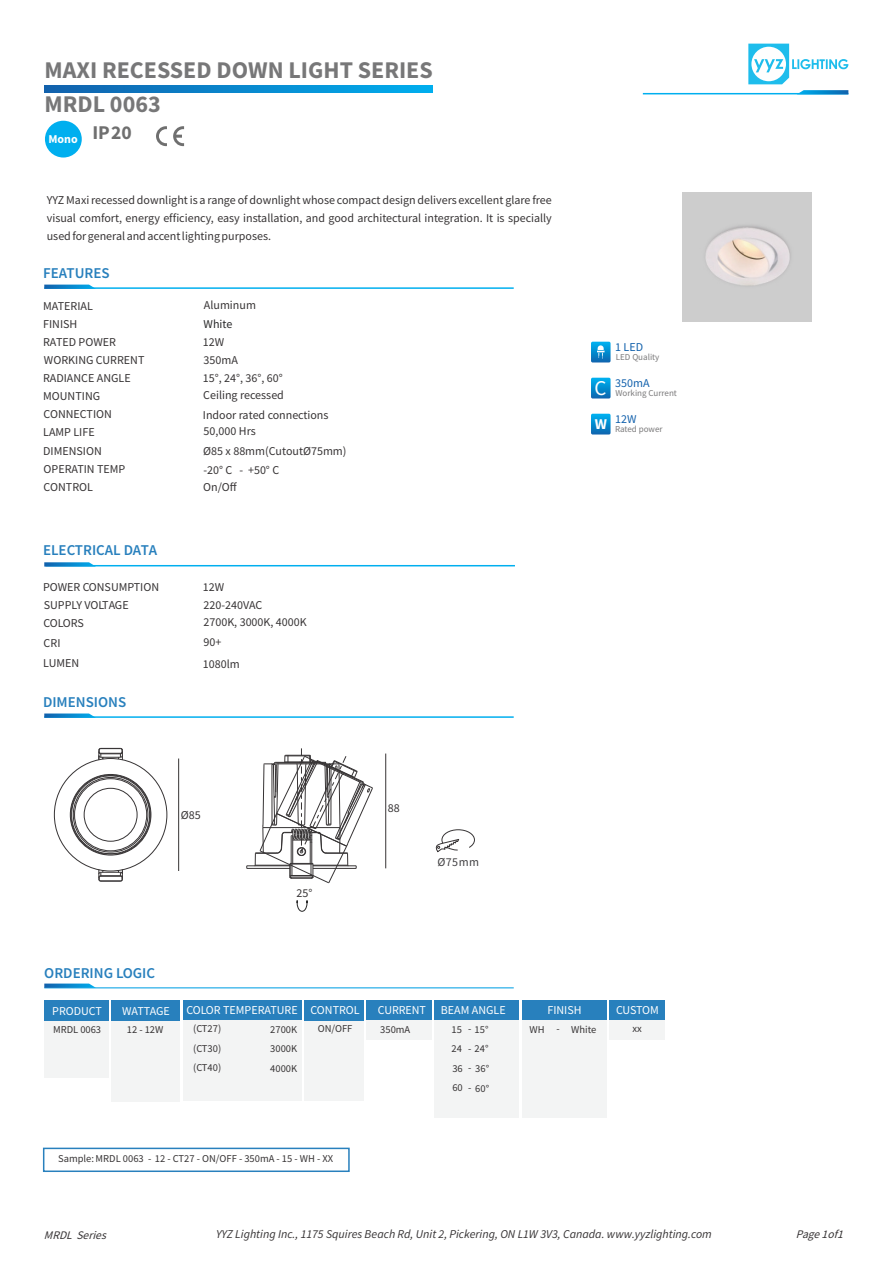
<style>
.page{position:relative;width:893px;height:1262px;background:#fff}
.page>*{position:absolute;margin:0;border:0;box-sizing:border-box;transform-origin:0 0}
.t1{font:700 24px "Source Sans Pro";color:#777778}
.t2{font:21px "Source Sans Pro";color:#fefefe}
.t3{font:600 15px "Source Sans Pro";color:#2880bd}
.t4{font:12px/18.1px "Source Sans Pro";color:#373435}
.t5{font:italic 12px "Source Sans Pro";color:#373435}
.t6{font:12px "Source Sans Pro";color:#fefefe}
.t7{font:12px "Source Sans Pro";color:#1261ac}
.t8{font:700 12px "Source Sans Pro";color:#fefefe}
.t9{font:12px "Source Sans Pro";letter-spacing:.04em;color:#414042}
.t10{font:12px "Source Sans Pro";color:#282829}
.t11{font:italic 11.55px "Source Sans Pro";color:#373435}
.t12{font:10.5px/19.5px "Source Sans Pro";color:#373435}
.t13{font:9px "Source Sans Pro";color:#7b7a7b}
</style>
<div class="page">
<img style="left:682px;top:192px;width:129px;height:129px">
<svg style="left:748px;top:44px;width:100px;height:40px"></svg>
<hr style="left:643px;top:93px;width:205px;height:1px;background:#00afef">
<svg style="left:796px;top:90px;width:52px;height:4px"></svg>
<div style="left:591px;top:342px;width:19px;height:20px;background:linear-gradient(to bottom,#00b1f0,#096bb4);border-radius:2px"></div>
<svg style="left:597px;top:345px;width:7px;height:14px"></svg>
<div style="left:591px;top:378px;width:19px;height:20px;background:linear-gradient(to bottom,#00b1f0,#096bb3);border-radius:2px"></div>
<div style="left:591px;top:414px;width:19px;height:20px;background:linear-gradient(to bottom,#00b1f0,#096bb4);border-radius:2px"></div>
<svg style="left:156px;top:126px;width:11px;height:20px"></svg>
<svg style="left:173px;top:126px;width:11px;height:20px"></svg>
<div style="left:45px;top:121px;width:37px;height:36px;background:#00afef;border-radius:50%"></div>
<hr style="left:44px;top:987px;width:469px;height:1px;background:#4fbdec">
<svg style="left:44px;top:983px;width:51px;height:4px"></svg>
<div style="left:43px;top:1147px;width:307px;height:25px;border:2px solid #2880bd"></div>
<div style="left:304px;top:1020px;width:60px;height:80px;background:#f3f4f4"></div>
<div style="left:112px;top:1020px;width:68px;height:81px;background:#f3f4f4"></div>
<div style="left:44px;top:1020px;width:65px;height:57px;background:#f3f4f4"></div>
<div style="left:304px;top:1000px;width:60px;height:20px;background:#2880bd"></div>
<div style="left:112px;top:1000px;width:68px;height:21px;background:#2880bd"></div>
<div style="left:44px;top:1000px;width:65px;height:21px;background:#2880bd"></div>
<div style="left:366px;top:1000px;width:66px;height:20px;background:#2880bd"></div>
<div style="left:366px;top:1020px;width:66px;height:19px;background:#f3f4f4"></div>
<div style="left:434px;top:1000px;width:85px;height:20px;background:#2880bd"></div>
<div style="left:522px;top:1000px;width:84px;height:20px;background:#2880bd"></div>
<div style="left:434px;top:1020px;width:85px;height:97px;background:#f3f4f4"></div>
<div style="left:522px;top:1020px;width:84px;height:97px;background:#f3f4f4"></div>
<div style="left:609px;top:1000px;width:55px;height:20px;background:#2880bd"></div>
<div style="left:609px;top:1020px;width:55px;height:19px;background:#f3f4f4"></div>
<div style="left:182px;top:1000px;width:119px;height:20px;background:#2880bd"></div>
<div style="left:182px;top:1020px;width:119px;height:80px;background:#f3f4f4"></div>
<svg style="left:435px;top:829px;width:40px;height:23px"></svg>
<svg style="left:71px;top:775px;width:80px;height:79px"></svg>
<svg style="left:98px;top:748px;width:25px;height:12px"></svg>
<svg style="left:98px;top:869px;width:25px;height:13px"></svg>
<hr style="left:178px;top:758px;width:1px;height:113px;background:#373435">
<hr style="left:247px;top:865px;width:43px;height:1px;background:#373435">
<hr style="left:247px;top:868px;width:43px;height:1px;background:#373435">
<svg style="left:254px;top:748px;width:119px;height:135px"></svg>
<hr style="left:385px;top:753px;width:1px;height:115px;background:#373435">
<svg style="left:296px;top:900px;width:12px;height:12px"></svg>
<svg style="left:45px;top:85px;width:387px;height:8px;background:#0987cd"></svg>
<hr style="left:44px;top:287px;width:469px;height:2px;background:#00afef">
<svg style="left:44px;top:284px;width:52px;height:5px"></svg>
<hr style="left:44px;top:716px;width:469px;height:2px;background:#00afef">
<svg style="left:44px;top:713px;width:52px;height:4px"></svg>
<hr style="left:45px;top:565px;width:470px;height:1px;background:#00afef">
<svg style="left:44px;top:562px;width:50px;height:4px"></svg>
<h1 class="t1" style="left:44px;top:60px;width:390px">MAXI RECESSED DOWN LIGHT SERIES</h1>
<h1 class="t1" style="left:44px;top:94px;width:118px">MRDL 0063</h1>
<p class="t8" style="left:48px;top:134px;width:85px">Mono <sup>IP20</sup></p>
<p class="t4" style="left:47px;top:192px;width:506px;text-align:justify">YYZ Maxi recessed downlight is a range of downlight whose compact design delivers excellent glare free visual comfort, energy efficiency, easy installation, and good architectural integration. It is specially used for general and accent lighting purposes.</p>
<p class="t3" style="left:43px;top:267px;width:68px">FEATURES</p>
<p class="t4" style="left:43px;top:298px;width:74px">MATERIAL<br>FINISH<br>RATED POWER</p>
<p class="t4" style="left:43px;top:370px;width:89px">RADIANCE ANGLE</p>
<p class="t4" style="left:44px;top:352px;width:102px">WORKING CURRENT</p>
<p class="t4" style="left:43px;top:388px;width:84px">MOUNTING<br>CONNECTION<br>LAMP LIFE<br>DIMENSION<br>OPERATIN TEMP<br>CONTROL</p>
<p class="t3" style="left:43px;top:544px;width:116px">ELECTRICAL DATA</p>
<p class="t4" style="left:43px;top:578px;width:117px">POWER CONSUMPTION<br>SUPPLY VOLTAGE<br>COLORS</p>
<p class="t4" style="left:43px;top:633px;width:38px;line-height:20.5px">CRI<br>LUMEN</p>
<p class="t3" style="left:43px;top:696px;width:85px">DIMENSIONS</p>
<p class="t4" style="left:204px;top:297px;width:54px">Aluminum</p>
<p class="t10" style="left:204px;top:318px;width:30px">White</p>
<p class="t4" style="left:203px;top:334px;width:23px">12W</p>
<p class="t4" style="left:203px;top:352px;width:81px;line-height:17.4px">350mA<br>15°, 24°, 36°, 60°</p>
<p class="t4" style="left:203px;top:387px;width:127px;line-height:19.2px">Ceiling recessed<br>Indoor rated connections</p>
<p class="t4" style="left:204px;top:423px;width:54px">50,000 Hrs</p>
<p class="t4" style="left:203px;top:443px;width:145px">Ø85 x 88mm(CutoutØ75mm)</p>
<p class="t4" style="left:203px;top:462px;width:77px;line-height:17.2px">-20° C - +50° C<br>On/Off</p>
<p class="t4" style="left:203px;top:578px;width:23px">12W</p>
<p class="t4" style="left:203px;top:613px;width:105px">2700K, 3000K, 4000K</p>
<p class="t4" style="left:203px;top:655px;width:38px">1080lm</p>
<p class="t4" style="left:203px;top:596px;width:60px">220-240VAC</p>
<p class="t4" style="left:203px;top:634px;width:19px">90+</p>
<p class="t4" style="left:181px;top:807px;width:21px">Ø85</p>
<p class="t3" style="left:44px;top:967px;width:112px">ORDERING LOGIC</p>
<p class="t4" style="left:296px;top:884px;width:17px">25°</p>
<p class="t4" style="left:388px;top:799px;width:13px">88</p>
<p class="t9" style="left:437px;top:857px;width:43px">Ø75mm</p>
<p class="t7" style="left:615px;top:342px;width:29px">1 LED</p>
<p class="t13" style="left:616px;top:353px;width:45px">LED Quality</p>
<p class="t7" style="left:615px;top:378px;width:36px">350mA</p>
<h2 class="t2" style="left:594px;top:379px;width:13px">C</h2>
<p class="t13" style="left:615px;top:389px;width:63px">Working Current</p>
<p class="t7" style="left:615px;top:414px;width:23px">12W</p>
<p class="t13" style="left:594px;top:425px;width:69px"><sup>W</sup> Rated power</p>
<p class="t6" style="left:52px;top:1005px;width:51px">PRODUCT</p>
<p class="t6" style="left:378px;top:1005px;width:50px">CURRENT</p>
<p class="t12" style="left:380px;top:1020px;width:32px">350mA</p>
<p class="t6" style="left:122px;top:1005px;width:49px">WATTAGE</p>
<p class="t6" style="left:310px;top:1005px;width:51px">CONTROL</p>
<p class="t6" style="left:186px;top:1005px;width:113px">COLOR TEMPERATURE</p>
<p class="t12" style="left:193px;top:1039px;width:30px">(CT30)</p>
<p class="t12" style="left:193px;top:1020px;width:30px">(CT27)</p>
<p class="t12" style="left:193px;top:1059px;width:30px">(CT40)</p>
<p class="t12" style="left:53px;top:1020px;width:50px">MRDL 0063</p>
<p class="t12" style="left:127px;top:1020px;width:38px">12 - 12W</p>
<p class="t12" style="left:318px;top:1020px;width:36px">ON/OFF</p>
<p class="t12" style="left:270px;top:1020px;width:28px;text-align:justify">2700K 3000K 4000K</p>
<p class="t6" style="left:441px;top:1005px;width:66px">BEAM ANGLE</p>
<p class="t6" style="left:547px;top:1005px;width:36px">FINISH</p>
<p class="t12" style="left:451px;top:1020px;width:38px">15 - 15°</p>
<p class="t12" style="left:556px;top:1019px;width:5px">-</p>
<p class="t12" style="left:468px;top:1059px;width:22px">- 36°</p>
<p class="t12" style="left:468px;top:1079px;width:22px">- 60°</p>
<p class="t12" style="left:529px;top:1020px;width:17px">WH</p>
<p class="t12" style="left:571px;top:1020px;width:27px">White</p>
<p class="t12" style="left:451px;top:1040px;width:38px">24 24°<br>36<br>60</p>
<p class="t6" style="left:616px;top:1005px;width:44px">CUSTOM</p>
<p class="t12" style="left:632px;top:1019px;width:11px">xx</p>
<p class="t12" style="left:58px;top:1150px;width:276px">Sample: MRDL 0063 - 12 - CT27 - ON/OFF - 350mA - 15 - WH - XX</p>
<p class="t11" style="left:44px;top:1230px;width:66px">MRDL Series</p>
<p class="t5" style="left:216px;top:1228px;width:497px">YYZ Lighting Inc., 1175 Squires Beach Rd, Unit 2, Pickering, ON L1W 3V3, Canada. www.yyzlighting.com</p>
<p class="t11" style="left:796px;top:1229px;width:51px">Page1of1</p>
</div>
